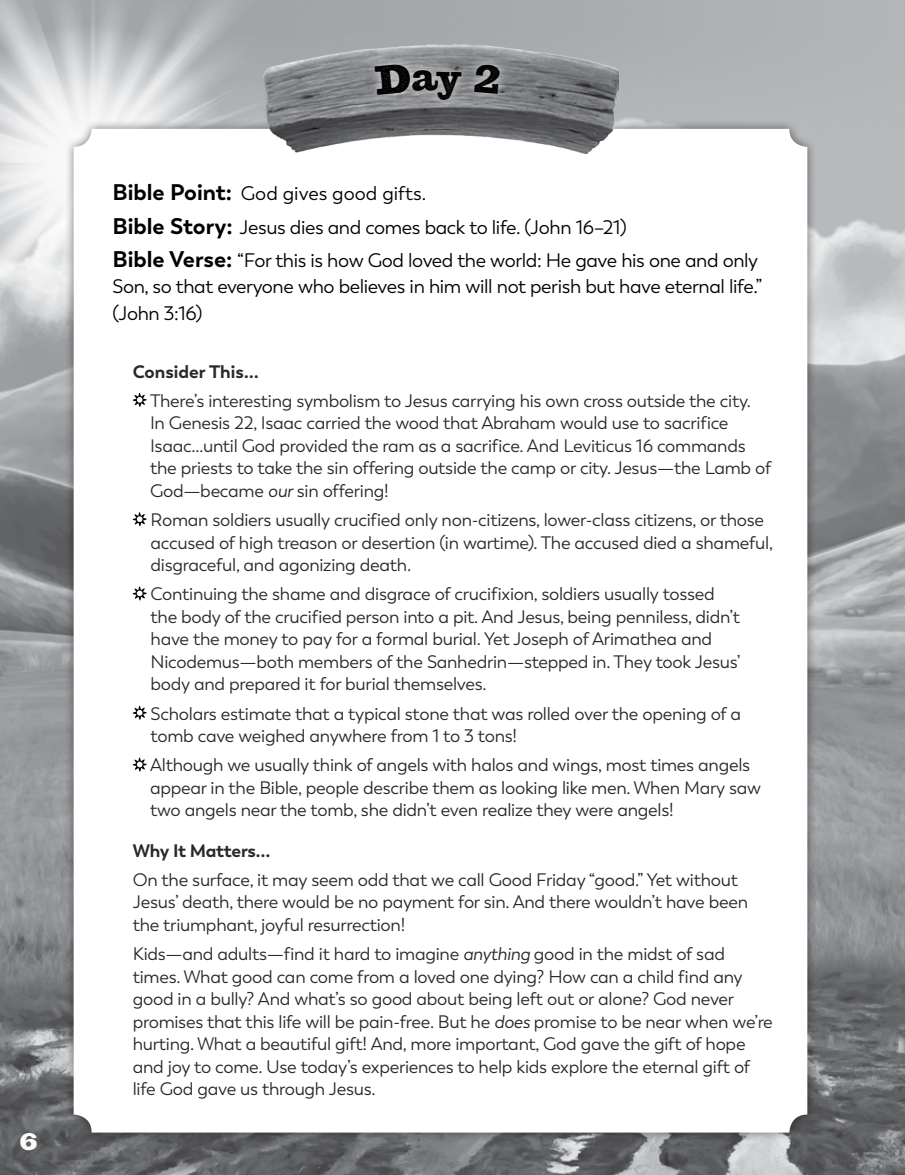
<style>
.page{position:relative;width:905px;height:1175px;background:#fff}
.page>*{position:absolute;margin:0;border:0;box-sizing:border-box;transform-origin:0 0}
.t1{font:27px "Bootstrap";color:#fff}
.t2{font:19.5px/33.8px "Trenda";letter-spacing:-.02em;color:#000}
.t3{font:18px/22.5px "Trenda";letter-spacing:-.015em;color:#292829}
.t4{font:700 18px "Trenda";letter-spacing:-.015em;color:#292829}
.s1{font-weight:700;font-size:22.5px}
.s2{font-style:italic}
</style>
<div class="page">
<img style="left:0;top:52px;width:904px;height:1122px">
<div style="left:64px;top:119px;width:753px;height:1023px;background:#000;opacity:.5"></div>
<div style="left:74px;top:129px;width:733px;height:1003px;background:#fff;border-radius:18px"></div>
<img style="left:262px;top:45px;width:356px;height:109px">
<div style="left:365px;top:55px;width:143px;height:54px;background:#fff;opacity:.75"></div>
<svg style="left:133px;top:393px;width:14px;height:14px"></svg>
<svg style="left:133px;top:512px;width:14px;height:14px"></svg>
<svg style="left:133px;top:586px;width:14px;height:14px"></svg>
<svg style="left:133px;top:706px;width:14px;height:13px"></svg>
<svg style="left:133px;top:757px;width:14px;height:14px"></svg>
<svg style="left:374px;top:63px;width:88px;height:37px;background:#a9aaac"></svg>
<svg style="left:474px;top:63px;width:26px;height:31px"></svg>
<h1 class="t1" style="left:20px;top:1127px;width:19px">6</h1>
<p class="t2" style="left:112px;top:176px;width:647px"><span class="s1">Bible Point:</span> God gives good gifts.<br><span class="s1">Bible Story:</span> Jesus dies and comes back to life. (John 16–21)<br><span class="s1">Bible Verse:</span> “For this is how God loved the world: He gave his one and only</p>
<p class="t2" style="left:112px;top:273px;width:651px;line-height:27px">Son, so that everyone who believes in him will not perish but have eternal life.” (John 3:16)</p>
<p class="t4" style="left:133px;top:360px;width:127px">Consider This…</p>
<p class="t3" style="left:150px;top:389px;width:623px">There’s interesting symbolism to Jesus carrying his own cross outside the city.<br>In Genesis 22, Isaac carried the wood that Abraham would use to sacrifice Isaac…until God provided the ram as a sacrifice. And Leviticus 16 commands the priests to take the sin offering outside the camp or city. Jesus—the Lamb of God—became <span class="s2">our</span> sin offering!</p>
<p class="t3" style="left:150px;top:509px;width:624px">Roman soldiers usually crucified only non-citizens, lower-class citizens, or those accused of high treason or desertion (in wartime). The accused died a shameful, disgraceful, and agonizing death.</p>
<p class="t3" style="left:150px;top:583px;width:591px">Continuing the shame and disgrace of crucifixion, soldiers usually tossed the body of the crucified person into a pit. And Jesus, being penniless, didn’t have the money to pay for a formal burial. Yet Joseph of Arimathea and Nicodemus—both members of the Sanhedrin—stepped in. They took Jesus’ body and prepared it for burial themselves.</p>
<p class="t3" style="left:150px;top:702px;width:592px">Scholars estimate that a typical stone that was rolled over the opening of a tomb cave weighed anywhere from 1 to 3 tons!</p>
<p class="t3" style="left:150px;top:754px;width:612px">Although we usually think of angels with halos and wings, most times angels appear in the Bible, people describe them as looking like men. When Mary saw two angels near the tomb, she didn’t even realize they were angels!</p>
<p class="t4" style="left:133px;top:839px;width:139px">Why It Matters…</p>
<p class="t3" style="left:133px;top:868px;width:617px">On the surface, it may seem odd that we call Good Friday “good.” Yet without<br>Jesus’ death, there would be no payment for sin. And there wouldn’t have been the triumphant, joyful resurrection!</p>
<p class="t3" style="left:133px;top:942px;width:641px">Kids—and adults—find it hard to imagine <span class="s2">anything</span> good in the midst of sad times. What good can come from a loved one dying? How can a child find any good in a bully? And what’s so good about being left out or alone? God never promises that this life will be pain-free. But he <span class="s2">does</span> promise to be near when we’re hurting. What a beautiful gift! And, more important, God gave the gift of hope and joy to come. Use today’s experiences to help kids explore the eternal gift of life God gave us through Jesus.</p>
</div>
